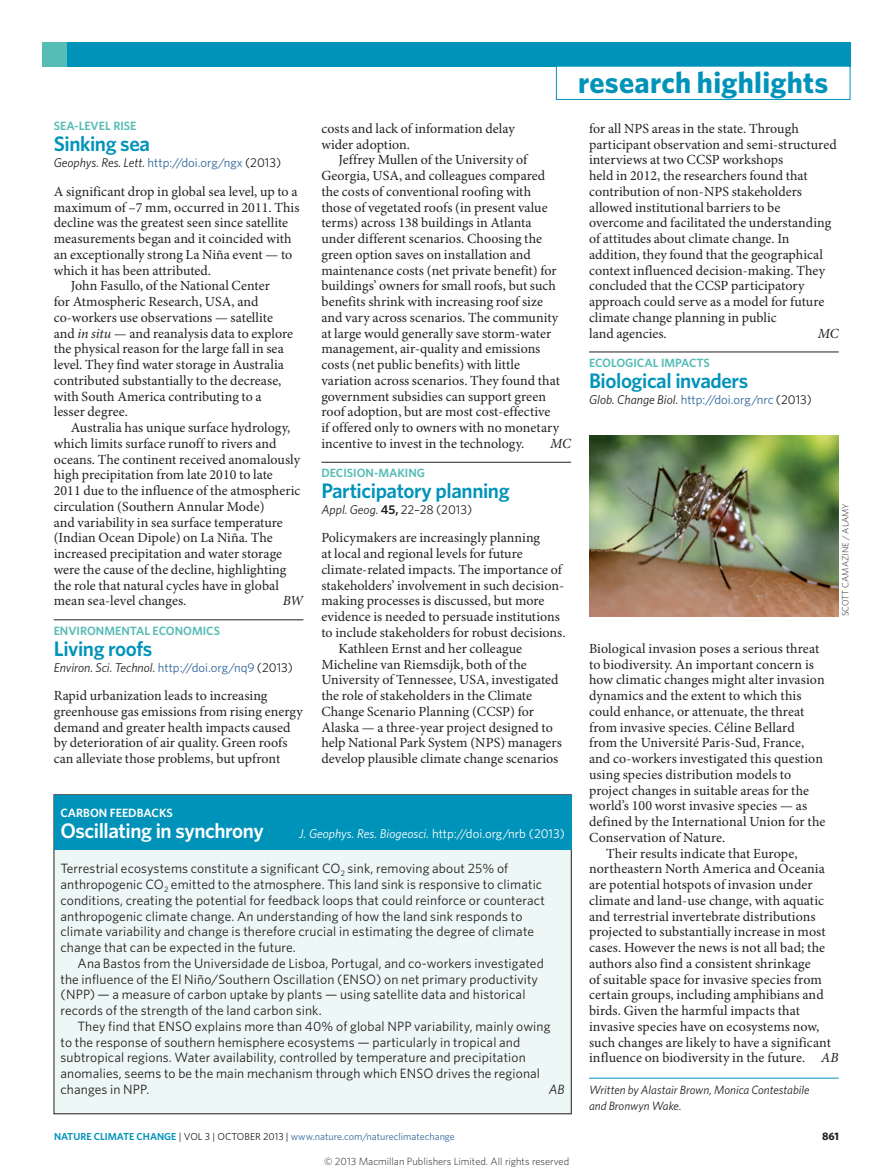
<style>
.page{position:relative;width:893px;height:1174px;background:#fff}
.page>*{position:absolute;margin:0;border:0;box-sizing:border-box;transform-origin:0 0}
.t1{font:700 30px "Whitney";letter-spacing:.01em;color:#0093ba}
.Title{font:600 21px "Whitney";letter-spacing:-.02em;color:#0093ba}
.Title-2{font:600 21px "Whitney";letter-spacing:-.02em;color:#fff}
.Body_text{font:13.95px/15.8px "Minion Pro";letter-spacing:.005em;color:#231f20}
.Body_first{font:13.95px/15.8px "Minion Pro";letter-spacing:.005em;color:#231f20}
.Body_text-2{font:italic 13.95px "Minion Pro";color:#231f20}
.Box_body_text{font:13.5px/15.8px "Whitney";letter-spacing:.01em;color:#231f20}
.Box_body_first{font:13.5px/15.8px "Whitney";letter-spacing:.01em;color:#231f20}
.Box_body_text-2{font:italic 13.5px "Whitney";color:#231f20}
.Journal_DOI_ref{font:12.75px "Whitney";color:#2f679b}
.Title-3{font:italic 12.75px "Whitney";color:#fff}
.Journal_DOI_ref-2{font:italic 12.75px "Whitney";color:#231f20}
.Journal_DOI_ref-3{font:12.75px "Whitney";color:#231f20}
.Author_information{font:italic 12px/15.8px "Whitney";color:#231f20}
.Subject_w_rule{font:600 12px "Whitney";color:#56bcb6}
.Subject{font:600 12px "Whitney";color:#fff}
.Subject-2{font:600 12px "Whitney";color:#56bcb6}
.t2{font:700 10.8px "Whitney";color:#231f20}
.t3{font:300 10.5px "Whitney";color:#231f20}
.t4{font:10.2px "Whitney";color:#2f679b}
.Picture_credit{font:300 9px "Whitney";color:#231f20}
.s1{font-style:italic;color:#231f20}
.s2{color:#231f20}
.s3{font-style:italic}
.s4{font-style:normal;color:#2f679b}
.s5{font-style:normal}
.s6{font-weight:600}
.s7{font-weight:600;color:#0093ba}
</style>
<div class="page">
<div style="left:43px;top:43px;width:807px;height:24px;background:#0093ba"></div>
<div style="left:43px;top:43px;width:24px;height:24px;background:#56bcb6"></div>
<div style="left:556px;top:66px;width:294px;height:34px;border:1px solid #0093ba"></div>
<hr style="left:54px;top:619px;width:249px;height:1px;background:#231f20">
<hr style="left:321px;top:462px;width:250px;height:1px;background:#231f20">
<hr style="left:589px;top:352px;width:250px;height:1px;background:#231f20">
<hr style="left:589px;top:1078px;width:250px;height:1px;background:#0093ba">
<img style="left:589px;top:436px;width:249px;height:180px">
<div style="left:54px;top:794px;width:517px;height:319px;background:#edf7f6"></div>
<div style="left:54px;top:795px;width:517px;height:54px;background:#0093ba"></div>
<p class="t1" style="left:578px;top:62px;width:252px">research highlights</p>
<p class="Subject-2" style="left:54px;top:118px;width:84px">SEA-LEVEL RISE</p>
<p class="Title" style="left:54px;top:130px;width:98px">Sinking sea</p>
<p class="Journal_DOI_ref" style="left:54px;top:154px;width:229px"><span class="s1">Geophys. Res. Lett.</span> http://doi.org/ngx <span class="s2">(2013)</span></p>
<p class="Body_first" style="left:54px;top:184px;width:247px">A significant drop in global sea level, up to a maximum of –7 mm, occurred in 2011. This decline was the greatest seen since satellite measurements began and it coincided with an exceptionally strong La Niña event — to which it has been attributed.</p>
<p class="Body_text" style="left:54px;top:278px;width:241px;text-indent:17px">John Fasullo, of the National Center<br>for Atmospheric Research, USA, and co-workers use observations — satellite and <span class="s3">in situ —</span> and reanalysis data to explore the physical reason for the large fall in sea level. They find water storage in Australia contributed substantially to the decrease, with South America contributing to a lesser degree.</p>
<p class="Body_text" style="left:54px;top:420px;width:248px;text-indent:17px">Australia has unique surface hydrology, which limits surface runoff to rivers and oceans. The continent received anomalously high precipitation from late 2010 to late 2011 due to the influence of the atmospheric circulation (Southern Annular Mode)<br>and variability in sea surface temperature (Indian Ocean Dipole) on La Niña. The increased precipitation and water storage were the cause of the decline, highlighting the role that natural cycles have in global mean sea-level changes.</p>
<p class="Body_text-2" style="left:283px;top:592px;width:22px">BW</p>
<p class="Subject_w_rule" style="left:54px;top:623px;width:168px">ENVIRONMENTAL ECONOMICS</p>
<p class="Title" style="left:54px;top:634px;width:100px">Living roofs</p>
<p class="Journal_DOI_ref-2" style="left:54px;top:659px;width:241px">Environ. Sci. Technol. <span class="s4">http://doi.org/nq9</span> <span class="s5">(2013)</span></p>
<p class="Body_first" style="left:54px;top:688px;width:251px">Rapid urbanization leads to increasing greenhouse gas emissions from rising energy demand and greater health impacts caused by deterioration of air quality. Green roofs can alleviate those problems, but upfront</p>
<p class="Body_first" style="left:321px;top:121px;width:195px">costs and lack of information delay wider adoption.</p>
<p class="Body_text" style="left:321px;top:152px;width:240px;text-indent:17px">Jeffrey Mullen of the University of Georgia, USA, and colleagues compared the costs of conventional roofing with those of vegetated roofs (in present value terms) across 138 buildings in Atlanta under different scenarios. Choosing the green option saves on installation and maintenance costs (net private benefit) for buildings’ owners for small roofs, but such benefits shrink with increasing roof size and vary across scenarios. The community at large would generally save storm-water management, air-quality and emissions costs (net public benefits) with little variation across scenarios. They found that government subsidies can support green roof adoption, but are most cost-effective if offered only to owners with no monetary incentive to invest in the technology.</p>
<p class="Body_text-2" style="left:550px;top:435px;width:22px">MC</p>
<p class="Subject_w_rule" style="left:321px;top:465px;width:105px">DECISION-MAKING</p>
<p class="Title" style="left:321px;top:477px;width:190px">Participatory planning</p>
<p class="Journal_DOI_ref-3" style="left:321px;top:501px;width:152px"><span class="s3">Appl. Geog.</span> <span class="s6">45,</span> 22–28 (2013)</p>
<p class="Body_first" style="left:321px;top:530px;width:246px">Policymakers are increasingly planning<br>at local and regional levels for future climate-related impacts. The importance of stakeholders’ involvement in such decision&shy;making processes is discussed, but more evidence is needed to persuade institutions to include stakeholders for robust decisions.</p>
<p class="Body_text" style="left:321px;top:641px;width:242px;text-indent:17px">Kathleen Ernst and her colleague Micheline van Riemsdijk, both of the University of Tennessee, USA, investigated the role of stakeholders in the Climate Change Scenario Planning (CCSP) for Alaska — a three-year project designed to help National Park System (NPS) managers develop plausible climate change scenarios</p>
<p class="Subject" style="left:60px;top:804px;width:114px">CARBON FEEDBACKS</p>
<p class="Title-2" style="left:60px;top:816px;width:205px">Oscillating in synchrony</p>
<p class="Title-3" style="left:299px;top:824px;width:267px">J. Geophys. Res. Biogeosci. <span class="s5">http://doi.org/nrb (2013)</span></p>
<p class="Box_body_first" style="left:61px;top:860px;width:486px">Terrestrial ecosystems constitute a significant CO<sub>2</sub> sink, removing about 25% of anthropogenic CO<sub>2</sub> emitted to the atmosphere. This land sink is responsive to climatic conditions, creating the potential for feedback loops that could reinforce or counteract anthropogenic climate change. An understanding of how the land sink responds to climate variability and change is therefore crucial in estimating the degree of climate change that can be expected in the future.</p>
<p class="Box_body_text" style="left:61px;top:955px;width:485px;text-indent:17px">Ana Bastos from the Universidade de Lisboa, Portugal, and co-workers investigated the influence of the El Niño/Southern Oscillation (ENSO) on net primary productivity (NPP) — a measure of carbon uptake by plants — using satellite data and historical records of the strength of the land carbon sink.</p>
<p class="Box_body_text" style="left:61px;top:1018px;width:491px;text-indent:17px">They find that ENSO explains more than 40% of global NPP variability, mainly owing to the response of southern hemisphere ecosystems — particularly in tropical and subtropical regions. Water availability, controlled by temperature and precipitation anomalies, seems to be the main mechanism through which ENSO drives the regional changes in NPP.</p>
<p class="Box_body_text-2" style="left:549px;top:1080px;width:17px">AB</p>
<p class="Body_text" style="left:589px;top:121px;width:249px">for all NPS areas in the state. Through participant observation and semi-structured interviews at two CCSP workshops<br>held in 2012, the researchers found that contribution of non-NPS stakeholders allowed institutional barriers to be overcome and facilitated the understanding of attitudes about climate change. In addition, they found that the geographical context influenced decision-making. They concluded that the CCSP participatory approach could serve as a model for future climate change planning in public<br>land agencies.</p>
<p class="Body_text-2" style="left:818px;top:325px;width:23px">MC</p>
<p class="Subject_w_rule" style="left:589px;top:355px;width:122px">ECOLOGICAL IMPACTS</p>
<p class="Title" style="left:589px;top:367px;width:161px">Biological invaders</p>
<p class="Journal_DOI_ref" style="left:589px;top:391px;width:224px"><span class="s1">Glob. Change Biol.</span> http://doi.org/nrc <span class="s2">(2013)</span></p>
<p class="Picture_credit" style="left:839px;top:616px;width:114px;rotate:-90deg">SCOTT CAMAZINE / ALAMY</p>
<p class="Body_first" style="left:589px;top:641px;width:238px">Biological invasion poses a serious threat to biodiversity. An important concern is how climatic changes might alter invasion dynamics and the extent to which this could enhance, or attenuate, the threat from invasive species. Céline Bellard from the Université Paris-Sud, France, and co-workers investigated this question using species distribution models to project changes in suitable areas for the world’s 100 worst invasive species — as defined by the International Union for the Conservation of Nature.</p>
<p class="Body_text" style="left:589px;top:845px;width:251px;text-indent:17px">Their results indicate that Europe, northeastern North America and Oceania are potential hotspots of invasion under climate and land-use change, with aquatic and terrestrial invertebrate distributions projected to substantially increase in most cases. However the news is not all bad; the authors also find a consistent shrinkage<br>of suitable space for invasive species from certain groups, including amphibians and birds. Given the harmful impacts that invasive species have on ecosystems now, such changes are likely to have a significant influence on biodiversity in the future. <span class="s3">AB</span></p>
<p class="Author_information" style="left:589px;top:1081px;width:222px">Written by Alastair Brown, Monica Contestabile and Bronwyn Wake.</p>
<p class="t4" style="left:54px;top:1129px;width:402px"><span class="s7">NATURE CLIMATE CHANGE</span> <span class="s2">| VOL 3 | OCTOBER 2013 |</span> www.nature.com/natureclimatechange</p>
<p class="t2" style="left:822px;top:1129px;width:18px">861</p>
<p class="t3" style="left:324px;top:1154px;width:247px">© 2013 Macmillan Publishers Limited. All rights reserved</p>
</div>
